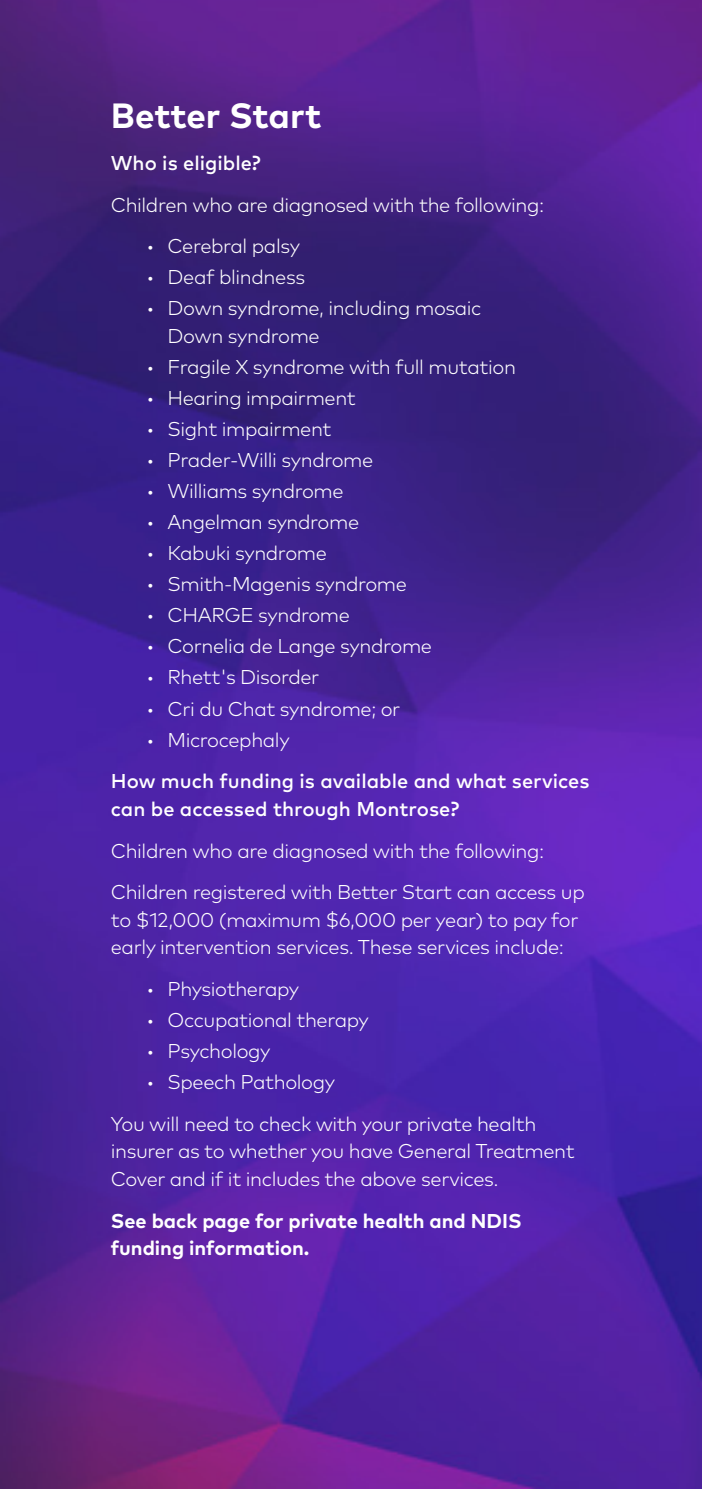
<style>
.page{position:relative;width:702px;height:1489px;background:#fff}
.page>*{position:absolute;margin:0;border:0;box-sizing:border-box;transform-origin:0 0}
.t1{font:700 35px "Mark OT";letter-spacing:-.005em;color:#fff}
.t2{font:300 20px/27.5px "Mark OT";letter-spacing:-.02em;color:#fff}
.t3{font:500 20px/27.5px "Mark OT";color:#fff}
.t4{font:700 20px/27.5px "Mark OT";color:#fff}
</style>
<div class="page">
<img style="left:0;top:0;width:702px;height:1488px">
<h1 class="t1" style="left:111px;top:93px;width:212px">Better Start</h1>
<p class="t3" style="left:111px;top:148px;width:151px">Who is eligible?</p>
<p class="t2" style="left:111px;top:190px;width:435px">Children who are diagnosed with the following:</p>
<p class="t2" style="left:146px;top:232px;width:155px">• Cerebral palsy</p>
<p class="t2" style="left:146px;top:263px;width:160px">• Deaf blindness</p>
<p class="t2" style="left:167px;top:294px;width:315px;text-indent:-21px">• Down syndrome, including mosaic<br>Down syndrome</p>
<p class="t2" style="left:146px;top:353px;width:371px">• Fragile X syndrome with full mutation</p>
<p class="t2" style="left:146px;top:384px;width:211px">• Hearing impairment</p>
<p class="t2" style="left:146px;top:415px;width:187px">• Sight impairment</p>
<p class="t2" style="left:146px;top:446px;width:228px">• Prader-Willi syndrome</p>
<p class="t2" style="left:146px;top:477px;width:199px">• Williams syndrome</p>
<p class="t2" style="left:146px;top:508px;width:214px">• Angelman syndrome</p>
<p class="t2" style="left:146px;top:539px;width:182px">• Kabuki syndrome</p>
<p class="t2" style="left:146px;top:570px;width:262px">• Smith-Magenis syndrome</p>
<p class="t2" style="left:146px;top:601px;width:205px">• CHARGE syndrome</p>
<p class="t2" style="left:146px;top:632px;width:287px">• Cornelia de Lange syndrome</p>
<p class="t2" style="left:146px;top:663px;width:175px">• Rhett's Disorder</p>
<p class="t2" style="left:146px;top:694px;width:256px">• Cri du Chat syndrome; or</p>
<p class="t2" style="left:146px;top:725px;width:145px">• Microcephaly</p>
<p class="t3" style="left:111px;top:767px;width:480px">How much funding is available and what services can be accessed through Montrose?</p>
<p class="t2" style="left:111px;top:829px;width:475px;line-height:41.8px">Children who are diagnosed with the following:<br>Children registered with Better Start can access up</p>
<p class="t2" style="left:111px;top:905px;width:469px">to $12,000 (maximum $6,000 per year) to pay for early intervention services. These services include:</p>
<p class="t2" style="left:146px;top:974px;width:154px">• Physiotherapy</p>
<p class="t2" style="left:146px;top:1006px;width:224px">• Occupational therapy</p>
<p class="t2" style="left:146px;top:1037px;width:126px">• Psychology</p>
<p class="t2" style="left:111px;top:1060px;width:427px;line-height:41.8px;text-indent:35px">• Speech Pathology<br>You will need to check with your private health</p>
<p class="t2" style="left:111px;top:1137px;width:465px">insurer as to whether you have General Treatment<br>Cover and if it includes the above services.</p>
<p class="t4" style="left:111px;top:1205px;width:412px">See back page for private health and NDIS funding information.</p>
</div>
